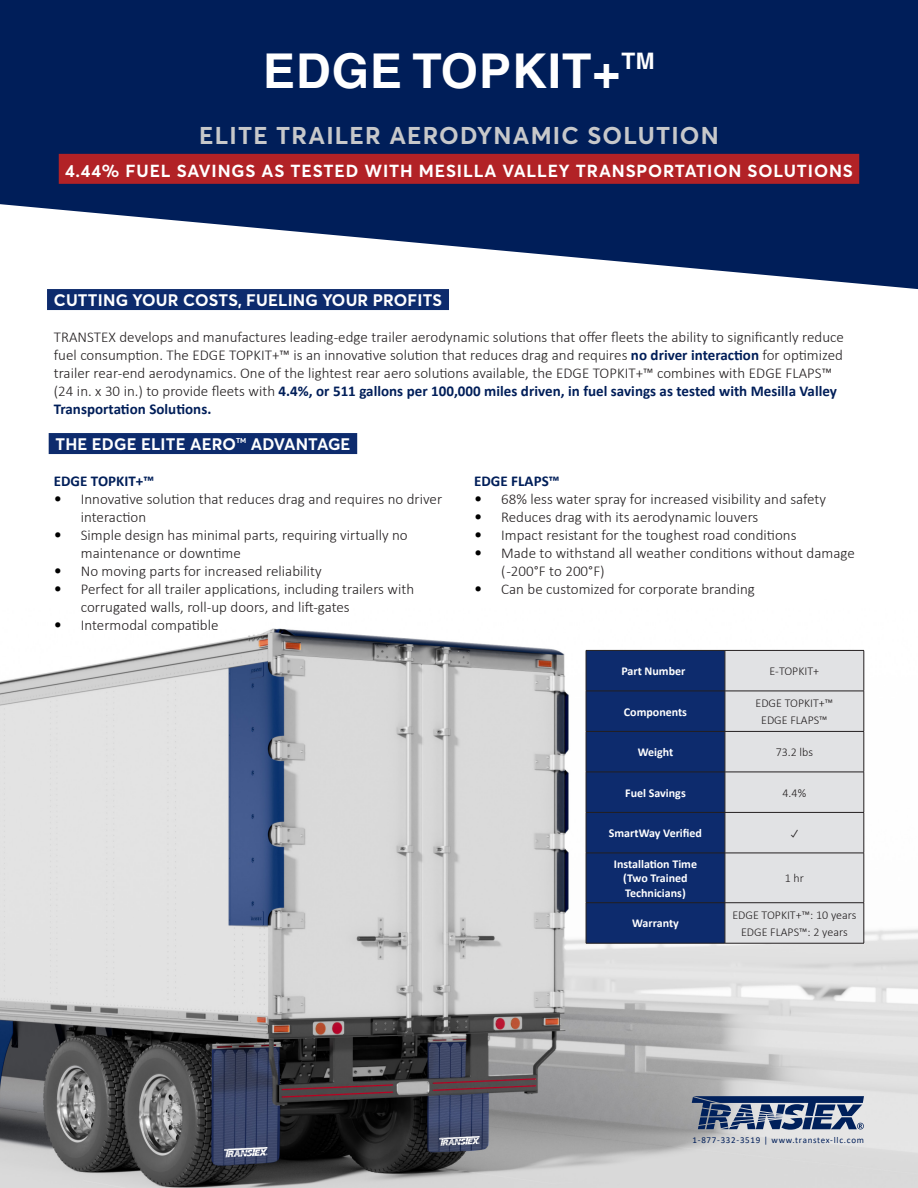
<style>
.page{position:relative;width:918px;height:1188px;background:#fff}
.page>*{position:absolute;margin:0;border:0;box-sizing:border-box;transform-origin:0 0}
.Paragraph_Style_1{font:700 48px "Helvetica LT";letter-spacing:.02em;color:#fff}
.Paragraph_Style_1-2{font:700 24px "Averta";letter-spacing:.05em;color:#c7c8ca}
.Paragraph_Style_1-3{font:700 17.25px "Averta";letter-spacing:.05em;color:#fff}
.t1{font:700 16.5px "Averta";letter-spacing:.01em;color:#fff}
.Paragraph_Style_3{font:300 15px/18px "Calibri";color:#231f20}
.Paragraph_Style_3-2{font:700 15px/18px "Calibri";color:#001e59}
.Paragraph_Style_1-4{font:700 15px "Calibri";color:#001e59}
.Paragraph_Style_1-5{font:300 15px "Calibri";color:#231f20}
.t2{font:700 12px/14.4px "Calibri";color:#fff}
.t3{font:300 12px "Calibri";color:#231f20}
.t4{font:12px "Averta CY";color:#231f20}
.t5{font:9px "Calibri";letter-spacing:.08em;color:#001e59}
.t6{font:700 7.05px "Averta";color:#fff}
.s1{font-weight:700;color:#001e59}
.s2{font-weight:300;color:#231f20}
.s3{font-weight:400;font-size:16.5px;color:#000}
</style>
<div class="page">
<svg style="left:0;top:0;width:918px;height:289px;fill:#001e59"></svg>
<img style="left:0;top:628px;width:918px;height:560px">
<svg style="left:587px;top:651px;width:277px;height:292px;background:#7585a6"></svg>
<hr style="left:586px;top:650px;width:139px;height:1px;background:#231f20">
<hr style="left:586px;top:651px;width:1px;height:40px;background:#231f20">
<hr style="left:725px;top:650px;width:139px;height:1px;background:#231f20">
<hr style="left:725px;top:651px;width:1px;height:40px;background:#231f20">
<hr style="left:864px;top:651px;width:1px;height:40px;background:#231f20">
<hr style="left:586px;top:691px;width:139px;height:1px;background:#231f20">
<hr style="left:586px;top:691px;width:1px;height:40px;background:#231f20">
<hr style="left:725px;top:691px;width:139px;height:1px;background:#231f20">
<hr style="left:725px;top:691px;width:1px;height:40px;background:#231f20">
<hr style="left:864px;top:691px;width:1px;height:40px;background:#231f20">
<hr style="left:586px;top:731px;width:139px;height:1px;background:#231f20">
<hr style="left:586px;top:732px;width:1px;height:40px;background:#231f20">
<hr style="left:725px;top:731px;width:139px;height:1px;background:#231f20">
<hr style="left:725px;top:732px;width:1px;height:40px;background:#231f20">
<hr style="left:864px;top:732px;width:1px;height:40px;background:#231f20">
<hr style="left:586px;top:772px;width:139px;height:1px;background:#231f20">
<hr style="left:586px;top:772px;width:1px;height:40px;background:#231f20">
<hr style="left:725px;top:772px;width:139px;height:1px;background:#231f20">
<hr style="left:725px;top:772px;width:1px;height:40px;background:#231f20">
<hr style="left:864px;top:772px;width:1px;height:40px;background:#231f20">
<hr style="left:586px;top:812px;width:139px;height:1px;background:#231f20">
<hr style="left:586px;top:813px;width:1px;height:40px;background:#231f20">
<hr style="left:725px;top:812px;width:139px;height:1px;background:#231f20">
<hr style="left:725px;top:813px;width:1px;height:40px;background:#231f20">
<hr style="left:864px;top:813px;width:1px;height:40px;background:#231f20">
<hr style="left:586px;top:853px;width:139px;height:1px;background:#231f20">
<hr style="left:586px;top:853px;width:1px;height:50px;background:#231f20">
<hr style="left:725px;top:853px;width:139px;height:1px;background:#231f20">
<hr style="left:725px;top:853px;width:1px;height:50px;background:#231f20">
<hr style="left:864px;top:853px;width:1px;height:50px;background:#231f20">
<hr style="left:586px;top:902px;width:139px;height:1px;background:#231f20">
<hr style="left:586px;top:903px;width:1px;height:40px;background:#231f20">
<hr style="left:725px;top:902px;width:139px;height:1px;background:#231f20">
<hr style="left:725px;top:903px;width:1px;height:40px;background:#231f20">
<hr style="left:864px;top:903px;width:1px;height:40px;background:#231f20">
<hr style="left:586px;top:943px;width:139px;height:1px;background:#231f20">
<hr style="left:725px;top:943px;width:139px;height:1px;background:#231f20">
<svg style="left:692px;top:1096px;width:172px;height:34px;background:#55688b"></svg>
<div style="left:49px;top:433px;width:308px;height:21px;background:#0d2b6d"></div>
<div style="left:47px;top:289px;width:402px;height:21px;background:#0d2b6d"></div>
<div style="left:59px;top:154px;width:800px;height:30px;background:#b22226"></div>
<p class="Paragraph_Style_1" style="left:263px;top:42px;width:393px">EDGE TOPKIT+<sup>TM</sup></p>
<p class="Paragraph_Style_1-2" style="left:199px;top:119px;width:521px">ELITE TRAILER AERODYNAMIC SOLUTION</p>
<p class="Paragraph_Style_1-3" style="left:65px;top:159px;width:789px">4.44% FUEL SAVINGS AS TESTED WITH MESILLA VALLEY TRANSPORTATION SOLUTIONS</p>
<p class="t1" style="left:54px;top:289px;width:390px">CUTTING YOUR COSTS, FUELING YOUR PROFITS</p>
<p class="Paragraph_Style_3" style="left:54px;top:328px;width:792px;text-align:justify">TRANSTEX develops and manufactures leading-edge trailer aerodynamic solutions that offer fleets the ability to significantly reduce fuel consumption. The EDGE TOPKIT+™ is an innovative solution that reduces drag and requires <span class="s1">no driver interaction</span> for optimized trailer rear-end aerodynamics. One of the lightest rear aero solutions available, the EDGE TOPKIT+™ combines with EDGE FLAPS™</p>
<p class="Paragraph_Style_3-2" style="left:54px;top:382px;width:785px"><span class="s2">(24 in. x 30 in.) to provide fleets with</span> 4.4%, or 511 gallons per 100,000 miles driven, in fuel savings as tested with Mesilla Valley<br>Transportation Solutions.</p>
<p class="t1" style="left:56px;top:433px;width:182px">THE EDGE ELITE AERO</p>
<p class="t6" style="left:236px;top:436px;width:12px">TM</p>
<p class="t1" style="left:251px;top:433px;width:101px">ADVANTAGE</p>
<p class="Paragraph_Style_1-4" style="left:54px;top:470px;width:102px">EDGE TOPKIT+™</p>
<p class="Paragraph_Style_3" style="left:81px;top:490px;width:363px;text-indent:-27px"><span class="s3">•</span> Innovative solution that reduces drag and requires no driver interaction</p>
<p class="Paragraph_Style_3" style="left:81px;top:526px;width:328px;text-indent:-27px"><span class="s3">•</span> Simple design has minimal parts, requiring virtually no maintenance or downtime</p>
<p class="Paragraph_Style_3" style="left:54px;top:562px;width:270px"><span class="s3">•</span> No moving parts for increased reliability</p>
<p class="Paragraph_Style_3" style="left:81px;top:580px;width:335px;text-indent:-27px"><span class="s3">•</span> Perfect for all trailer applications, including trailers with corrugated walls, roll-up doors, and lift-gates</p>
<p class="Paragraph_Style_3" style="left:54px;top:616px;width:166px"><span class="s3">•</span> Intermodal compatible</p>
<p class="Paragraph_Style_1-4" style="left:474px;top:470px;width:87px">EDGE FLAPS™</p>
<p class="Paragraph_Style_3" style="left:474px;top:490px;width:354px"><span class="s3">•</span> 68% less water spray for increased visibility and safety</p>
<p class="Paragraph_Style_3" style="left:474px;top:508px;width:286px"><span class="s3">•</span> Reduces drag with its aerodynamic louvers</p>
<p class="Paragraph_Style_3" style="left:474px;top:526px;width:324px"><span class="s3">•</span> Impact resistant for the toughest road conditions</p>
<p class="Paragraph_Style_3" style="left:474px;top:544px;width:382px"><span class="s3">•</span> Made to withstand all weather conditions without damage</p>
<p class="Paragraph_Style_1-5" style="left:501px;top:562px;width:105px">( -200°F to 200°F)</p>
<p class="Paragraph_Style_3" style="left:474px;top:580px;width:282px"><span class="s3">•</span> Can be customized for corporate branding</p>
<p class="t2" style="left:621px;top:664px;width:66px">Part Number</p>
<p class="t3" style="left:770px;top:664px;width:51px">E-TOPKIT+</p>
<p class="t2" style="left:624px;top:704px;width:65px">Components</p>
<p class="t3" style="left:755px;top:696px;width:79px">EDGE TOPKIT+™</p>
<p class="t3" style="left:761px;top:713px;width:68px">EDGE FLAPS™</p>
<p class="t2" style="left:638px;top:745px;width:37px">Weight</p>
<p class="t3" style="left:776px;top:745px;width:39px">73.2 lbs</p>
<p class="t2" style="left:625px;top:785px;width:62px">Fuel Savings</p>
<p class="t3" style="left:783px;top:785px;width:25px">4.4%</p>
<p class="t2" style="left:609px;top:826px;width:95px">SmartWay Verified</p>
<p class="t4" style="left:791px;top:826px;width:9px">✓</p>
<p class="t2" style="left:614px;top:857px;width:85px">Installation Time</p>
<p class="t2" style="left:623px;top:871px;width:66px">(Two Trained<br>Technicians)</p>
<p class="t3" style="left:785px;top:871px;width:21px">1 hr</p>
<p class="t2" style="left:632px;top:916px;width:48px">Warranty</p>
<p class="t3" style="left:732px;top:908px;width:126px">EDGE TOPKIT+™: 10 years</p>
<p class="t3" style="left:741px;top:924px;width:108px">EDGE FLAPS™: 2 years</p>
<p class="t5" style="left:693px;top:1133px;width:173px">1-877-332-3519 | www.transtex-llc.com</p>
</div>
